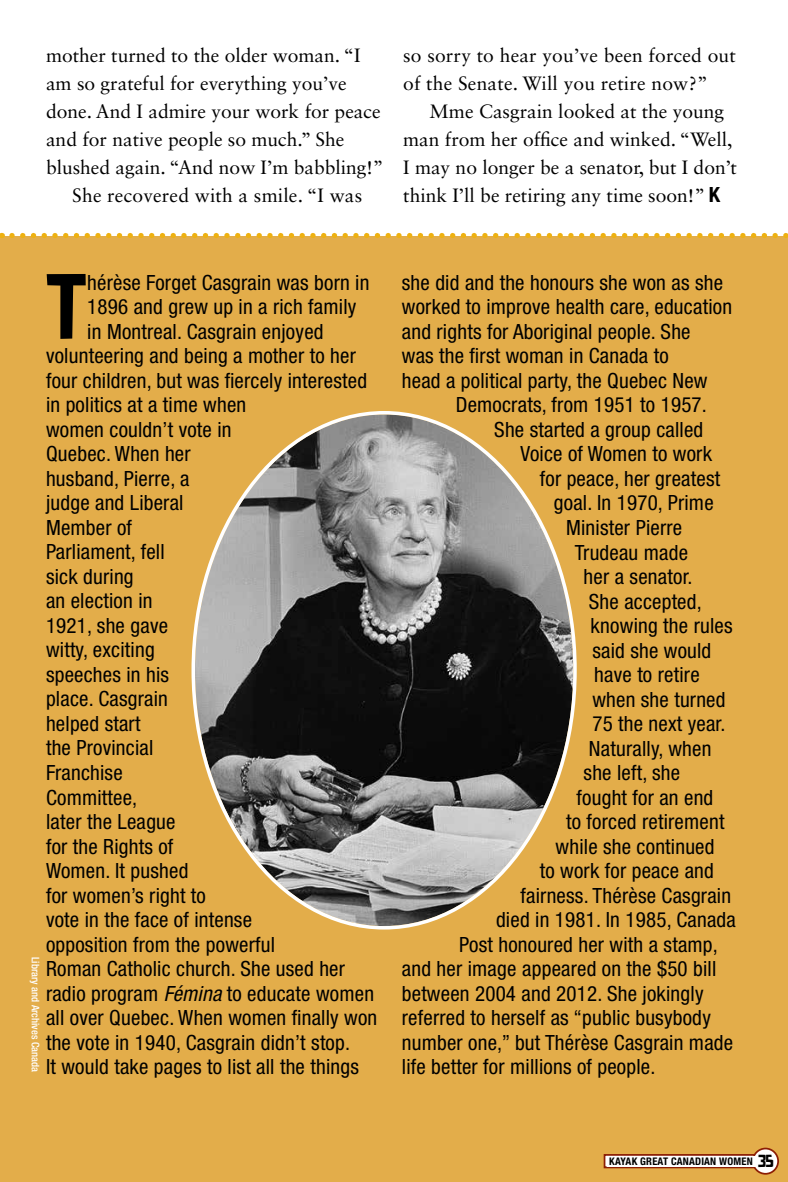
<style>
.page{position:relative;width:788px;height:1182px;background:#fff}
.page>*{position:absolute;margin:0;border:0;box-sizing:border-box;transform-origin:0 0}
.t1{font:84px "Atrofobia";color:#000}
.t2{font:condensed 21px/24.5px "Helvetica Neue LT Std";letter-spacing:.01em;color:#000}
.t3{font:19.25px/28px "Sabon LT Std";color:#000}
.t4{font:700 condensed 10.5px "Helvetica Neue LT Std";letter-spacing:.02em;color:#000}
.t5{font:500 condensed 10.5px "Helvetica Neue LT Std";color:#fff}
.s1{font-family:"Helvetica Neue LT Std";font-weight:700;font-stretch:condensed;font-size:21px}
.s2{font-style:italic}
.s3{font-family:"Atrofobia";font-weight:400;font-stretch:normal;font-size:15.75px}
</style>
<div class="page">
<div style="left:0;top:236px;width:788px;height:945px;background:#e3ad4a"></div>
<svg style="left:12px;top:233px;width:776px;height:5px"></svg>
<img style="left:196px;top:414px;width:377px;height:511px">
<svg style="left:603px;top:1154px;width:151px;height:14px"></svg>
<div style="left:752px;top:1148px;width:26px;height:25px;background:#fff;border-radius:50%"></div>
<div style="left:752px;top:1147px;width:27px;height:27px;border:2px solid #8c1e04;border-radius:50%"></div>
<div style="left:607px;top:1155px;width:150px;height:11px;background:#fff"></div>
<p class="t3" style="left:46px;top:41px;width:316px">mother turned to the older woman. “I</p>
<p class="t3" style="left:46px;top:69px;width:302px">am so grateful for everything you’ve</p>
<p class="t3" style="left:46px;top:97px;width:336px">done. And I admire your work for peace</p>
<p class="t3" style="left:46px;top:125px;width:300px">and for native people so much.” She</p>
<p class="t3" style="left:46px;top:153px;width:339px">blushed again. “And now I’m babbling!”</p>
<p class="t3" style="left:72px;top:181px;width:291px">She recovered with a smile. “I was</p>
<p class="t3" style="left:403px;top:41px;width:334px">so sorry to hear you’ve been forced out of the Senate. Will you retire now?”</p>
<p class="t3" style="left:403px;top:97px;width:335px;text-indent:26px">Mme Casgrain looked at the young man from her office and winked. “Well, I may no longer be a senator, but I don’t think I’ll be retiring any time soon!” <span class="s1">K</span></p>
<h1 class="t1" style="left:46px;top:256px;width:42px">T</h1>
<p class="t2" style="left:87px;top:270px;width:284px">hérèse Forget Casgrain was born in</p>
<p class="t2" style="left:87px;top:294px;width:270px">1896 and grew up in a rich family</p>
<p class="t2" style="left:87px;top:319px;width:238px">in Montreal. Casgrain enjoyed</p>
<p class="t2" style="left:46px;top:343px;width:311px">volunteering and being a mother to her</p>
<p class="t2" style="left:46px;top:368px;width:322px">four children, but was fiercely interested</p>
<p class="t2" style="left:46px;top:392px;width:202px">in politics at a time when</p>
<p class="t2" style="left:46px;top:417px;width:187px">women couldn’t vote in</p>
<p class="t2" style="left:46px;top:441px;width:146px">Quebec. When her</p>
<p class="t2" style="left:46px;top:466px;width:145px">husband, Pierre, a</p>
<p class="t2" style="left:46px;top:490px;width:139px">judge and Liberal</p>
<p class="t2" style="left:46px;top:515px;width:88px">Member of</p>
<p class="t2" style="left:46px;top:539px;width:120px">Parliament, fell</p>
<p class="t2" style="left:46px;top:564px;width:89px">sick during</p>
<p class="t2" style="left:46px;top:588px;width:108px">an election in</p>
<p class="t2" style="left:46px;top:613px;width:124px">1921, she gave</p>
<p class="t2" style="left:46px;top:637px;width:110px">witty, exciting</p>
<p class="t2" style="left:46px;top:662px;width:125px">speeches in his</p>
<p class="t2" style="left:46px;top:686px;width:123px">place. Casgrain</p>
<p class="t2" style="left:46px;top:711px;width:96px">helped start</p>
<p class="t2" style="left:46px;top:735px;width:109px">the Provincial</p>
<p class="t2" style="left:46px;top:760px;width:78px">Franchise</p>
<p class="t2" style="left:46px;top:784px;width:93px">Committee,</p>
<p class="t2" style="left:46px;top:809px;width:131px">later the League</p>
<p class="t2" style="left:46px;top:833px;width:129px">for the Rights of</p>
<p class="t2" style="left:46px;top:858px;width:144px">Women. It pushed</p>
<p class="t2" style="left:46px;top:882px;width:161px">for women’s right to</p>
<p class="t2" style="left:46px;top:907px;width:207px">vote in the face of intense</p>
<p class="t2" style="left:46px;top:931px;width:230px">opposition from the powerful</p>
<p class="t2" style="left:46px;top:956px;width:300px">Roman Catholic church. She used her</p>
<p class="t2" style="left:46px;top:980px;width:329px">radio program <span class="s2">Fémina</span> to educate women</p>
<p class="t2" style="left:46px;top:1005px;width:333px">all over Quebec. When women finally won</p>
<p class="t2" style="left:46px;top:1029px;width:305px">the vote in 1940, Casgrain didn’t stop.</p>
<p class="t2" style="left:46px;top:1054px;width:314px">It would take pages to list all the things</p>
<p class="t5" style="left:42px;top:956px;width:116px;rotate:90deg">Library and Archives Canada</p>
<p class="t2" style="left:402px;top:270px;width:332px">she did and the honours she won as she worked to improve health care, education and rights for Aboriginal people. She<br>was the first woman in Canada to<br>head a political party, the Quebec New</p>
<p class="t2" style="left:455px;top:392px;width:253px">Democrats, from 1951 to 1957.</p>
<p class="t2" style="left:494px;top:417px;width:210px">She started a group called</p>
<p class="t2" style="left:520px;top:441px;width:193px">Voice of Women to work</p>
<p class="t2" style="left:539px;top:466px;width:182px">for peace, her greatest</p>
<p class="t2" style="left:554px;top:490px;width:161px">goal. In 1970, Prime</p>
<p class="t2" style="left:566px;top:515px;width:118px">Minister Pierre</p>
<p class="t2" style="left:575px;top:539px;width:115px">Trudeau made</p>
<p class="t2" style="left:583px;top:564px;width:110px">her a senator.</p>
<p class="t2" style="left:589px;top:588px;width:114px">She accepted,</p>
<p class="t2" style="left:590px;top:613px;width:143px">knowing the rules</p>
<p class="t2" style="left:592px;top:637px;width:120px">said she would</p>
<p class="t2" style="left:594px;top:662px;width:107px">have to retire</p>
<p class="t2" style="left:592px;top:686px;width:135px">when she turned</p>
<p class="t2" style="left:592px;top:711px;width:135px">75 the next year.</p>
<p class="t2" style="left:588px;top:735px;width:124px">Naturally, when</p>
<p class="t2" style="left:583px;top:760px;width:98px">she left, she</p>
<p class="t2" style="left:576px;top:784px;width:138px">fought for an end</p>
<p class="t2" style="left:566px;top:809px;width:160px">to forced retirement</p>
<p class="t2" style="left:555px;top:833px;width:160px">while she continued</p>
<p class="t2" style="left:539px;top:858px;width:175px">to work for peace and</p>
<p class="t2" style="left:520px;top:882px;width:212px">fairness. Thérèse Casgrain</p>
<p class="t2" style="left:496px;top:907px;width:241px">died in 1981. In 1985, Canada</p>
<p class="t2" style="left:459px;top:931px;width:260px">Post honoured her with a stamp,</p>
<p class="t2" style="left:402px;top:956px;width:316px">and her image appeared on the $50 bill</p>
<p class="t2" style="left:402px;top:980px;width:303px">between 2004 and 2012. She jokingly</p>
<p class="t2" style="left:402px;top:1005px;width:310px">referred to herself as “public busybody</p>
<p class="t2" style="left:402px;top:1029px;width:333px">number one,” but Thérèse Casgrain made</p>
<p class="t2" style="left:402px;top:1054px;width:255px">life better for millions of people.</p>
<p class="t4" style="left:609px;top:1154px;width:166px">KAYAK GREAT CANADIAN WOMEN <span class="s3">35</span></p>
</div>
